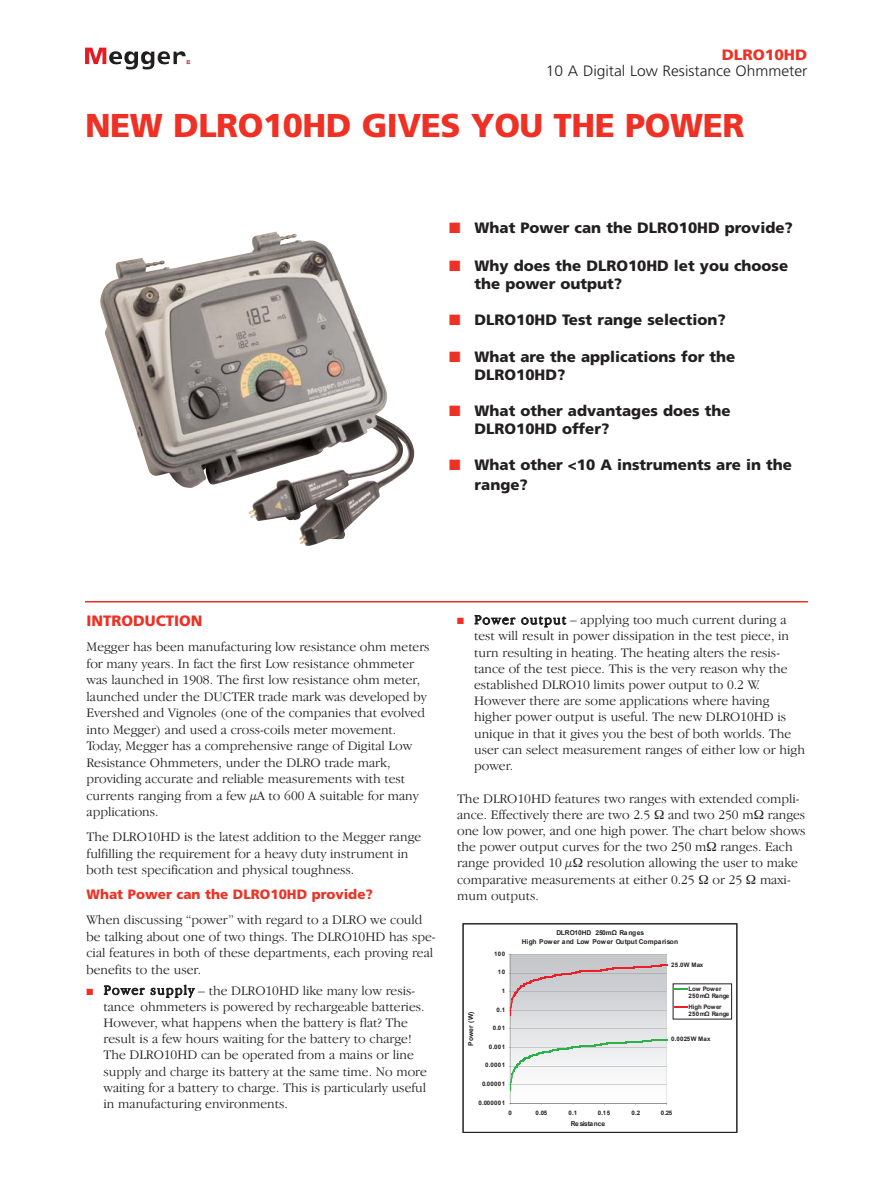
<style>
.page{position:relative;width:893px;height:1191px;background:#fff}
.page>*{position:absolute;margin:0;border:0;box-sizing:border-box;transform-origin:0 0}
.t1{font:900 33px "Frutiger";letter-spacing:-.015em;color:#ee3124}
.t2{font:900 15px/18px "Frutiger LT Std";color:#231f20}
.t3{font:300 15px "Frutiger";color:#231f20;scale:1.04 1}
.t4{font:900 15px "Frutiger";color:#ee3124}
.t5{font:900 15px "Frutiger";color:#ee3124;scale:1.04 1}
.t6{font:300 13.5px/16.2px "Garamond IT Cby BT";color:#231f20}
.t7{font:900 13.5px "Frutiger LT Std";color:#ee3124}
.t8{font:700 6.75px/9px "Arial";letter-spacing:.005em;color:#231f20;text-align:center}
.t9{font:700 6.75px "Arial";letter-spacing:-.05em;color:#231f20}
.t10{font:700 6.6px "Arial";letter-spacing:.01em;color:#231f20}
.t11{font:700 6.15px "Arial";letter-spacing:.055em;color:#231f20}
.t12{font:700 6.15px/7.5px "Arial";color:#231f20}
.s1{color:#ee3124}
</style>
<div class="page">
<img style="left:85px;top:48px;width:37px;height:16px">
<hr style="left:85px;top:601px;width:723px;height:1px;background:#ee3124">
<img style="left:138px;top:232px;width:277px;height:314px">
<svg style="left:511px;top:955px;width:156px;height:148px"></svg>
<hr style="left:510px;top:1028px;width:157px;height:1px;background:#231f20">
<hr style="left:510px;top:954px;width:157px;height:1px;background:#929497">
<hr style="left:667px;top:954px;width:1px;height:149px;background:#929497">
<hr style="left:510px;top:954px;width:1px;height:149px;background:#231f20">
<hr style="left:510px;top:1103px;width:157px;height:1px;background:#231f20">
<svg style="left:508px;top:1039px;width:159px;height:52px"></svg>
<svg style="left:508px;top:964px;width:159px;height:52px;background:#cfc6ca"></svg>
<svg style="left:674px;top:988px;width:14px;height:1px"></svg>
<svg style="left:674px;top:1006px;width:14px;height:1px"></svg>
<div style="left:463px;top:923px;width:274px;height:209px;border:1px solid #231f20"></div>
<p class="t5" style="left:722px;top:49px;width:84px">DLRO10HD</p>
<p class="t3" style="left:546px;top:65px;width:253px">10 A Digital Low Resistance Ohmmeter</p>
<h1 class="t1" style="left:85px;top:113px;width:661px">NEW DLRO10HD GIVES YOU THE POWER</h1>
<p class="t2" style="left:449px;top:220px;width:345px"><span class="s1">■</span> What Power can the DLRO10HD provide?</p>
<p class="t2" style="left:475px;top:258px;width:315px;text-indent:-26px"><span class="s1">■</span> Why does the DLRO10HD let you choose the power output?</p>
<p class="t2" style="left:449px;top:312px;width:278px"><span class="s1">■</span> DLRO10HD Test range selection?</p>
<p class="t2" style="left:475px;top:348px;width:262px;text-indent:-26px"><span class="s1">■</span> What are the applications for the<br>DLRO10HD?</p>
<p class="t2" style="left:475px;top:402px;width:258px;text-indent:-26px"><span class="s1">■</span> What other advantages does the<br>DLRO10HD offer?</p>
<p class="t2" style="left:475px;top:455px;width:319px;line-height:20.2px;text-indent:-26px"><span class="s1">■</span> What other &lt;10 A instruments are in the range?</p>
<p class="t4" style="left:87px;top:615px;width:117px">INTRODUCTION</p>
<p class="t6" style="left:87px;top:639px;width:345px">Megger has been manufacturing low resistance ohm meters for many years. In fact the first Low resistance ohmmeter was launched in 1908. The first low resistance ohm meter, launched under the DUCTER trade mark was developed by Evershed and Vignoles (one of the companies that evolved into Megger) and used a cross-coils meter movement.<br>Today, Megger has a comprehensive range of Digital Low Resistance Ohmmeters, under the DLRO trade mark, providing accurate and reliable measurements with test currents ranging from a few µA to 600 A suitable for many applications.</p>
<p class="t6" style="left:87px;top:829px;width:336px">The DLRO10HD is the latest addition to the Megger range fulfilling the requirement for a heavy duty instrument in both test specification and physical toughness.</p>
<p class="t7" style="left:87px;top:888px;width:288px">What Power can the DLRO10HD provide?</p>
<p class="t6" style="left:87px;top:912px;width:350px">When discussing “power” with regard to a DLRO we could be talking about one of two things. The DLRO10HD has spe&shy;cial features in both of these departments, each proving real benefits to the user.</p>
<p class="t6" style="left:104px;top:983px;width:325px;text-indent:-17px"><span class="s1">■</span> Power supply – the DLRO10HD like many low resis&shy;tance ohmmeters is powered by rechargeable batteries.<br>However, what happens when the battery is flat? The result is a few hours waiting for the battery to charge!<br>The DLRO10HD can be operated from a mains or line supply and charge its battery at the same time. No more waiting for a battery to charge. This is particularly useful in manufacturing environments.</p>
<p class="t6" style="left:474px;top:613px;width:332px;text-indent:-17px"><span class="s1">■</span> Power output – applying too much current during a test will result in power dissipation in the test piece, in turn resulting in heating. The heating alters the resis&shy;tance of the test piece. This is the very reason why the established DLRO10 limits power output to 0.2 W.<br>However there are some applications where having higher power output is useful. The new DLRO10HD is unique in that it gives you the best of both worlds. The user can select measurement ranges of either low or high power.</p>
<p class="t6" style="left:457px;top:791px;width:344px">The DLRO10HD features two ranges with extended compli&shy;ance. Effectively there are two 2.5</p>
<p class="t6" style="left:457px;top:807px;width:350px;text-indent:211px">and two 250 m ranges one low power, and one high power. The chart below shows the power output curves for the two 250 m ranges. Each range provided 10 µ resolution allowing the user to make comparative measurements at either 0.25</p>
<p class="t6" style="left:712px;top:872px;width:31px">or 25</p>
<p class="t6" style="left:760px;top:872px;width:32px">maxi-</p>
<p class="t6" style="left:457px;top:888px;width:83px">mum outputs.</p>
<p class="t11" style="left:494px;top:950px;width:12px">100</p>
<p class="t11" style="left:498px;top:968px;width:9px">10</p>
<p class="t10" style="left:467px;top:1045px;width:35px;rotate:-90deg">Power (W)</p>
<p class="t11" style="left:502px;top:987px;width:5px">1</p>
<p class="t11" style="left:496px;top:1006px;width:10px">0.1</p>
<p class="t11" style="left:493px;top:1024px;width:14px">0.01</p>
<p class="t11" style="left:489px;top:1043px;width:18px">0.001</p>
<p class="t11" style="left:485px;top:1062px;width:21px">0.0001</p>
<p class="t11" style="left:482px;top:1080px;width:24px">0.00001</p>
<p class="t11" style="left:478px;top:1099px;width:28px">0.000001</p>
<p class="t8" style="left:522px;top:928px;width:158px">DLRO10HD 250mΩ Ranges<br>High Power and Low Power Output Comparison</p>
<p class="t11" style="left:671px;top:961px;width:33px">25.0W Max</p>
<p class="t12" style="left:688px;top:985px;width:42px">Low Power<br>250mΩ Range</p>
<p class="t12" style="left:688px;top:1003px;width:42px">High Power<br>250mΩ Range</p>
<p class="t11" style="left:671px;top:1035px;width:41px">0.0025W Max</p>
<p class="t11" style="left:508px;top:1109px;width:5px">0</p>
<p class="t11" style="left:535px;top:1109px;width:13px">0.05</p>
<p class="t11" style="left:568px;top:1109px;width:10px">0.1</p>
<p class="t11" style="left:598px;top:1109px;width:14px">0.15</p>
<p class="t11" style="left:631px;top:1109px;width:10px">0.2</p>
<p class="t11" style="left:661px;top:1109px;width:13px">0.25</p>
<p class="t9" style="left:571px;top:1119px;width:36px">Re sista nce</p>
</div>
